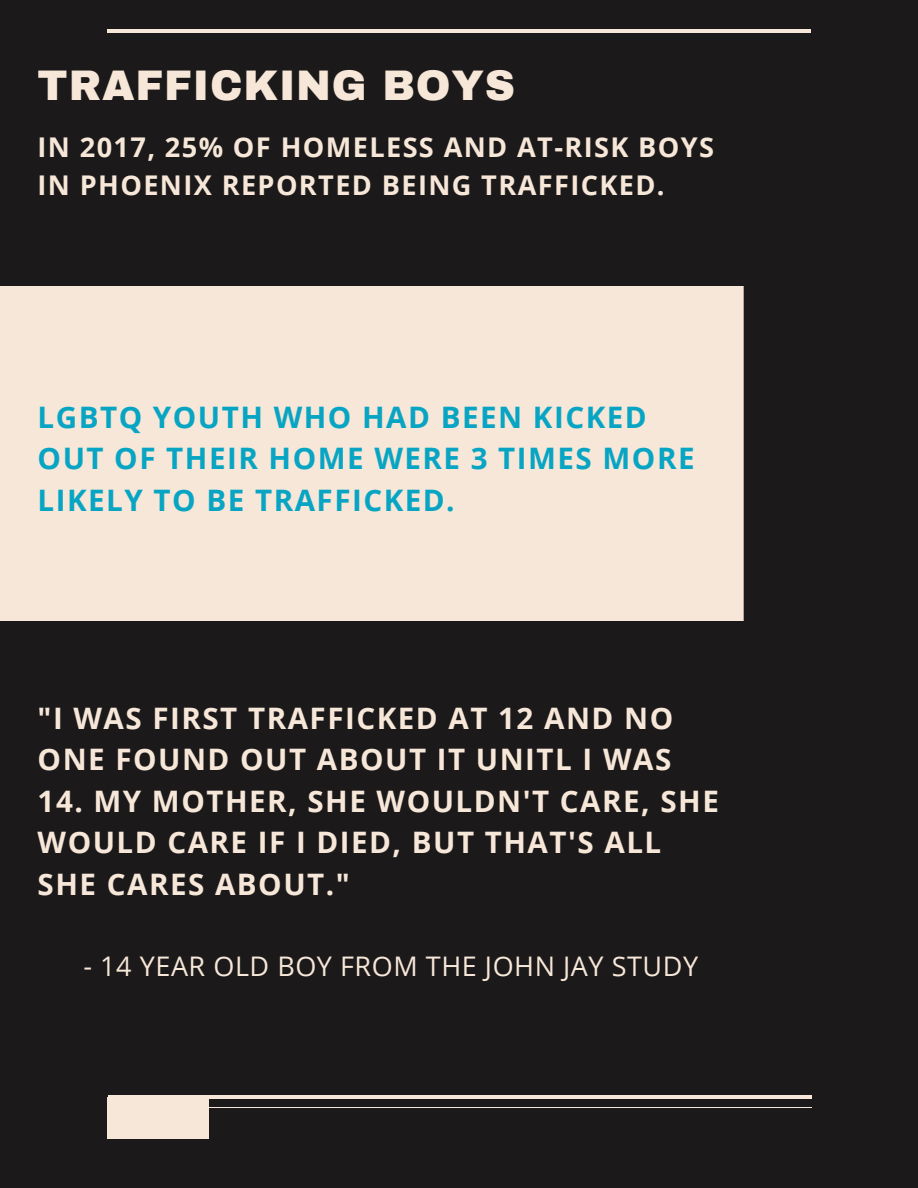
<style>
.page{position:relative;width:918px;height:1188px;background:#1c191a}
.page>*{position:absolute;margin:0;border:0;box-sizing:border-box;transform-origin:0 0}
.t1{font:900 41.85px "Archivo";letter-spacing:.02em;color:#f6e7d8}
.t2{font:700 29.55px/41.7px "Open Sans";letter-spacing:.05em;color:#f6e7d8}
.t3{font:700 29.55px/41.7px "Open Sans";letter-spacing:.05em;color:#07a5c3}
.t4{font:700 27.15px/38.2px "Open Sans";letter-spacing:.05em;color:#f6e7d8}
.t5{font:27px "Open Sans";letter-spacing:.02em;color:#f6e7d8}
</style>
<div class="page">
<div style="left:0;top:286px;width:744px;height:335px;background:#f6e7d8"></div>
<hr style="left:107px;top:29px;width:703px;height:3px;background:#f6e7d8">
<div style="left:107px;top:1097px;width:102px;height:42px;background:#f6e7d8"></div>
<svg style="left:108px;top:1095px;width:704px;height:12px"></svg>
<h1 class="t1" style="left:38px;top:63px;width:479px">TRAFFICKING BOYS</h1>
<p class="t4" style="left:38px;top:127px;width:678px">IN 2017, 25% OF HOMELESS AND AT-RISK BOYS<br>IN PHOENIX REPORTED BEING TRAFFICKED.</p>
<p class="t3" style="left:38px;top:395px;width:659px">LGBTQ YOUTH WHO HAD BEEN KICKED<br>OUT OF THEIR HOME WERE 3 TIMES MORE<br>LIKELY TO BE TRAFFICKED.</p>
<p class="t2" style="left:38px;top:696px;width:637px">"I WAS FIRST TRAFFICKED AT 12 AND NO<br>ONE FOUND OUT ABOUT IT UNITL I WAS</p>
<p class="t2" style="left:38px;top:779px;width:683px">14. MY MOTHER, SHE WOULDN'T CARE, SHE<br>WOULD CARE IF I DIED, BUT THAT'S ALL<br>SHE CARES ABOUT."</p>
<p class="t5" style="left:84px;top:947px;width:616px">- 14 YEAR OLD BOY FROM THE JOHN JAY STUDY</p>
</div>
